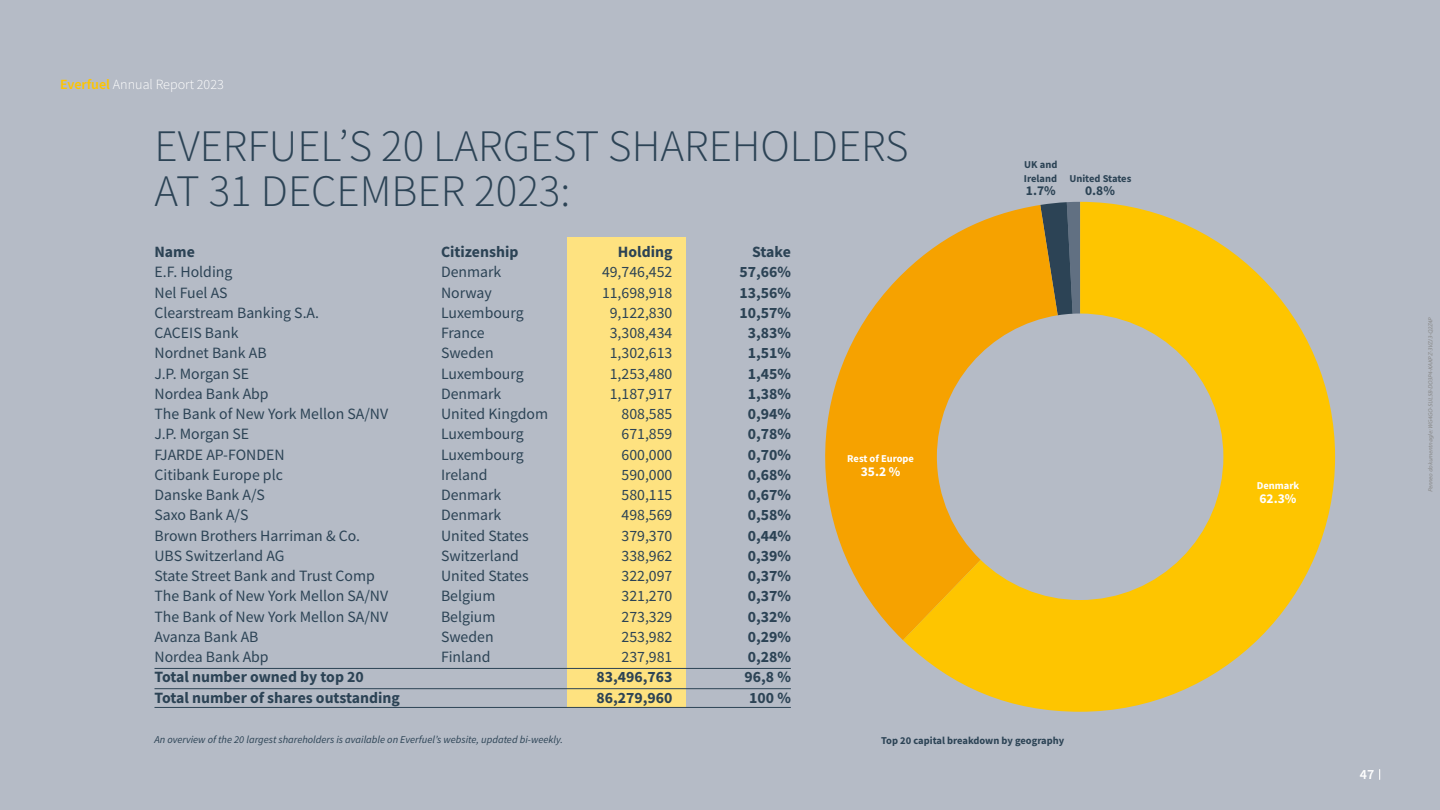
<style>
.page{position:relative;width:1440px;height:810px;background:#b5bbc6}
.page>*{position:absolute;margin:0;border:0;box-sizing:border-box;transform-origin:0 0}
.t1{font:300 45px/45px "Source Sans Pro";color:#2c4355}
.t2{font:15.75px/20.2px "Source Sans Pro";color:#2c4355}
.t3{font:700 15.75px/20.2px "Source Sans Pro";color:#2c4355}
.t4{font:300 14.1px "Source Sans Pro";color:#fff}
.t5{font:600 14.1px "Source Sans Pro";color:#fff}
.t6{font:700 13.5px "Source Sans Pro";color:#fff}
.t7{font:700 13.5px "Source Sans Pro";color:#2c4355}
.t8{font:italic 10.5px "Source Sans Pro";color:#2c4355}
.t9{font:700 10.5px/13.5px "Source Sans Pro";color:#2c4355}
.t10{font:700 10.5px "Source Sans Pro";color:#fff}
.t11{font:italic 6px "Myriad Pro";color:#888}
.s1{font-weight:600;color:#fec500}
</style>
<div class="page">
<div style="left:567px;top:237px;width:119px;height:471px;background:#fee280"></div>
<svg style="left:825px;top:273px;width:78px;height:367px;fill:#f6a200"></svg>
<svg style="left:903px;top:202px;width:432px;height:510px"></svg>
<hr style="left:155px;top:668px;width:636px;height:1px;background:#2c4355">
<hr style="left:155px;top:688px;width:636px;height:1px;background:#2c4355">
<hr style="left:155px;top:707px;width:636px;height:1px;background:#2c4355">
<p class="t4" style="left:60px;top:79px;width:165px"><span class="s1">Everfuel</span> Annual Report 2023</p>
<h1 class="t1" style="left:154px;top:127px;width:756px">EVERFUEL’S 20 LARGEST SHAREHOLDERS<br>AT 31 DECEMBER 2023:</h1>
<p class="t9" style="left:1024px;top:159px;width:35px">UK and<br>Ireland</p>
<p class="t7" style="left:1026px;top:185px;width:31px">1.7%</p>
<p class="t9" style="left:1069px;top:172px;width:63px">United States</p>
<p class="t7" style="left:1085px;top:185px;width:31px">0.8%</p>
<p class="t3" style="left:441px;top:243px;width:79px">Citizenship</p>
<p class="t2" style="left:441px;top:263px;width:109px">Denmark<br>Norway<br>Luxembourg<br>France<br>Sweden<br>Luxembourg<br>Denmark<br>United Kingdom<br>Luxembourg<br>Luxembourg<br>Ireland<br>Denmark<br>Denmark<br>United States<br>Switzerland<br>United States<br>Belgium<br>Belgium<br>Sweden<br>Finland</p>
<p class="t3" style="left:154px;top:243px;width:42px">Name</p>
<p class="t2" style="left:154px;top:263px;width:235px">E.F. Holding<br>Nel Fuel AS<br>Clearstream Banking S.A.<br>CACEIS Bank<br>Nordnet Bank AB<br>J.P. Morgan SE<br>Nordea Bank Abp<br>The Bank of New York Mellon SA/NV<br>J.P. Morgan SE<br>FJARDE AP-FONDEN<br>Citibank Europe plc<br>Danske Bank A/S<br>Saxo Bank A/S<br>Brown Brothers Harriman &amp; Co.<br>UBS Switzerland AG<br>State Street Bank and Trust Comp<br>The Bank of New York Mellon SA/NV<br>The Bank of New York Mellon SA/NV<br>Avanza Bank AB<br>Nordea Bank Abp</p>
<p class="t3" style="left:154px;top:668px;width:247px">Total number owned by top 20<br>Total number of shares outstanding</p>
<p class="t8" style="left:154px;top:735px;width:410px">An overview of the 20 largest shareholders is available on Everfuel’s website, updated bi-weekly.</p>
<p class="t3" style="left:618px;top:243px;width:56px">Holding</p>
<p class="t2" style="left:602px;top:263px;width:72px;text-align:right">49,746,452<br>11,698,918<br>9,122,830<br>3,308,434<br>1,302,613<br>1,253,480<br>1,187,917<br>808,585<br>671,859<br>600,000<br>590,000<br>580,115<br>498,569<br>379,370<br>338,962<br>322,097<br>321,270<br>273,329<br>253,982<br>237,981</p>
<p class="t3" style="left:596px;top:668px;width:77px">83,496,763<br>86,279,960</p>
<p class="t3" style="left:739px;top:243px;width:53px;text-align:right">Stake<br>57,66%<br>13,56%<br>10,57%<br>3,83%<br>1,51%<br>1,45%<br>1,38%<br>0,94%<br>0,78%<br>0,70%<br>0,68%<br>0,67%<br>0,58%<br>0,44%<br>0,39%<br>0,37%<br>0,37%<br>0,32%<br>0,29%<br>0,28%<br>96,8 %<br>100 %</p>
<p class="t10" style="left:847px;top:455px;width:68px">Rest of Europe</p>
<p class="t6" style="left:861px;top:466px;width:41px">35.2 %</p>
<p class="t9" style="left:881px;top:734px;width:184px">Top 20 capital breakdown by geography</p>
<p class="t10" style="left:1257px;top:481px;width:44px">Denmark</p>
<p class="t6" style="left:1259px;top:493px;width:39px">62.3%</p>
<p class="t11" style="left:1428px;top:492px;width:178px;rotate:-90deg">Penneo dokumentnøgle:WG4GO-SUL5B-DO3P4-KAKPZ-3VZJ3-Q2Z4P</p>
<p class="t5" style="left:1360px;top:769px;width:16px">47</p>
</div>
